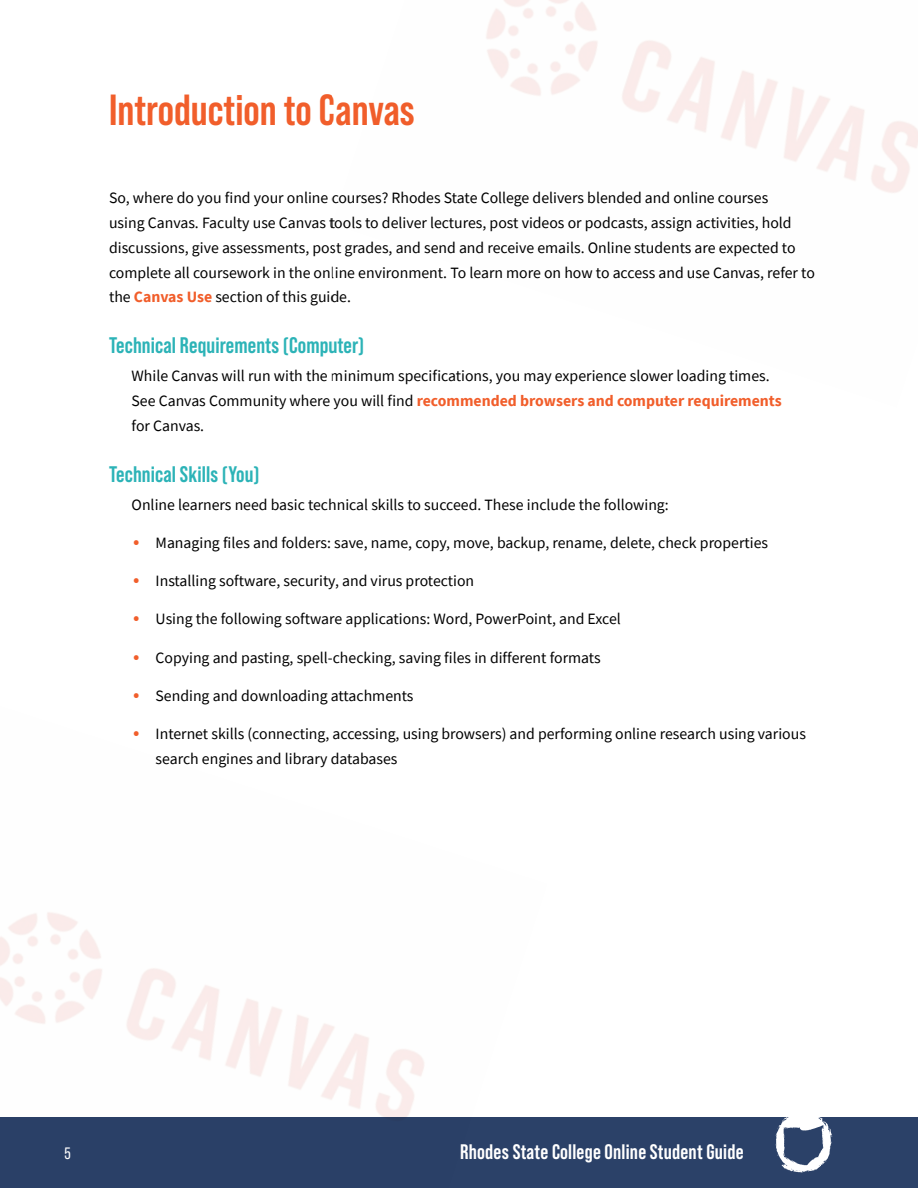
<style>
.page{position:relative;width:918px;height:1188px;background:#fff}
.page>*{position:absolute;margin:0;border:0;box-sizing:border-box;transform-origin:0 0}
.heading_orange{font:700 43.5px "Bebas Neue Pro";color:#f15e2b}
.subhead_green{font:700 22.5px "Bebas Neue Pro";letter-spacing:.005em;color:#2cb3b7}
.t1{font:700 21px "Bebas Neue Pro";letter-spacing:.01em;color:#fff}
.t2{font:16.5px "Bebas Neue Pro";color:#fff}
.indent_body_text{font:15.75px/24.8px "Source Sans Pro";color:#000}
.body_text{font:15.75px/24.8px "Source Sans Pro";color:#000}
.s1{font-weight:700;color:#f15e2b}
.s2{font-size:21px;color:#f15e2b}
</style>
<div class="page">
<div style="left:0;top:1117px;width:918px;height:71px;background:#2b4168"></div>
<svg style="left:775px;top:1117px;width:58px;height:56px"></svg>
<p class="heading_orange" style="left:109px;top:85px;width:307px">Introduction to Canvas</p>
<p class="indent_body_text" style="left:109px;top:186px;width:707px">So, where do you find your online courses? Rhodes State College delivers blended and online courses<br>using Canvas. Faculty use Canvas tools to deliver lectures, post videos or podcasts, assign activities, hold discussions, give assessments, post grades, and send and receive emails. Online students are expected to complete all coursework in the online environment. To learn more on how to access and use Canvas, refer to the <span class="s1">Canvas Use</span> section of this guide.</p>
<p class="subhead_green" style="left:109px;top:333px;width:257px">Technical Requirements (Computer)</p>
<p class="body_text" style="left:132px;top:364px;width:652px">While Canvas will run with the minimum specifications, you may experience slower loading times.<br>See Canvas Community where you will find <span class="s1">recommended browsers and computer requirements </span>for Canvas.</p>
<p class="subhead_green" style="left:109px;top:461px;width:152px">Technical Skills (You)</p>
<p class="body_text" style="left:132px;top:492px;width:539px">Online learners need basic technical skills to succeed. These include the following:</p>
<p class="indent_body_text" style="left:133px;top:530px;width:637px"><span class="s2">•</span> Managing files and folders: save, name, copy, move, backup, rename, delete, check properties</p>
<p class="indent_body_text" style="left:133px;top:569px;width:343px"><span class="s2">•</span> Installing software, security, and virus protection</p>
<p class="indent_body_text" style="left:133px;top:607px;width:489px"><span class="s2">•</span> Using the following software applications: Word, PowerPoint, and Excel</p>
<p class="indent_body_text" style="left:133px;top:645px;width:469px"><span class="s2">•</span> Copying and pasting, spell-checking, saving files in different formats</p>
<p class="indent_body_text" style="left:133px;top:683px;width:282px"><span class="s2">•</span> Sending and downloading attachments</p>
<p class="indent_body_text" style="left:156px;top:722px;width:652px;text-indent:-22px"><span class="s2">•</span> Internet skills (connecting, accessing, using browsers) and performing online research using various search engines and library databases</p>
<p class="t2" style="left:64px;top:1144px;width:8px">5</p>
<h3 class="t1" style="left:460px;top:1140px;width:285px">Rhodes State College Online Student Guide</h3>
</div>
